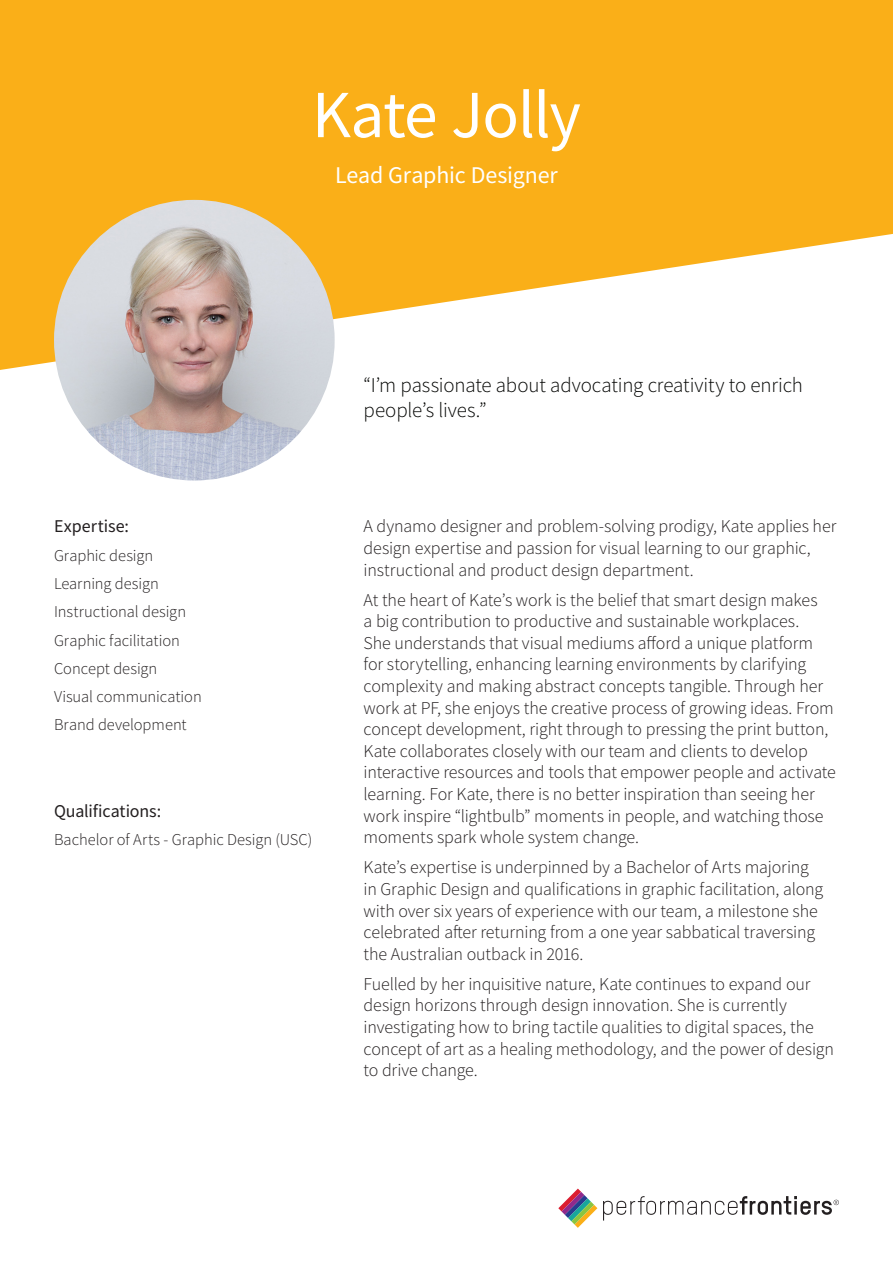
<style>
.page{position:relative;width:893px;height:1263px;background:#fff}
.page>*{position:absolute;margin:0;border:0;box-sizing:border-box;transform-origin:0 0}
.t1{font:67.5px "Source Sans Variable";letter-spacing:.01em;color:#fff}
.t2{font:24px "Source Sans Variable";letter-spacing:.015em;color:#fff}
.t3{font:21px/25.2px "Source Sans Variable";letter-spacing:-.005em;color:#040503}
.t4{font:18px/21.6px "Source Sans Variable";letter-spacing:-.005em;color:#231f20}
.t5{font:18px "Source Sans Variable";letter-spacing:.015em;color:#231f20}
.t6{font:18px "Source Sans Variable";letter-spacing:.03em;color:#231f20}
.t7{font:16.5px "Source Sans Variable";color:#231f20}
</style>
<div class="page">
<svg style="left:0;top:0;width:893px;height:370px;fill:#faaf18"></svg>
<img style="left:54px;top:200px;width:281px;height:280px;border-radius:140px">
<svg style="left:558px;top:1188px;width:39px;height:40px"></svg>
<svg style="left:603px;top:1196px;width:236px;height:24px"></svg>
<p class="t1" style="left:312px;top:74px;width:268px">Kate Jolly</p>
<p class="t2" style="left:335px;top:160px;width:223px">Lead Graphic Designer</p>
<p class="t6" style="left:54px;top:515px;width:76px">Expertise:</p>
<p class="t7" style="left:54px;top:545px;width:101px">Graphic design</p>
<p class="t7" style="left:54px;top:573px;width:106px">Learning design</p>
<p class="t7" style="left:54px;top:602px;width:134px">Instructional design</p>
<p class="t7" style="left:54px;top:630px;width:127px">Graphic facilitation</p>
<p class="t7" style="left:54px;top:658px;width:105px">Concept design</p>
<p class="t7" style="left:54px;top:687px;width:149px">Visual communication</p>
<p class="t7" style="left:54px;top:715px;width:134px">Brand development</p>
<p class="t5" style="left:54px;top:800px;width:108px">Qualifications:</p>
<p class="t7" style="left:54px;top:830px;width:260px">Bachelor of Arts - Graphic Design (USC)</p>
<p class="t3" style="left:364px;top:372px;width:441px">“I’m passionate about advocating creativity to enrich people’s lives.”</p>
<p class="t4" style="left:364px;top:516px;width:474px">A dynamo designer and problem-solving prodigy, Kate applies her design expertise and passion for visual learning to our graphic, instructional and product design department.</p>
<p class="t4" style="left:364px;top:589px;width:474px">At the heart of Kate’s work is the belief that smart design makes<br>a big contribution to productive and sustainable workplaces.<br>She understands that visual mediums afford a unique platform for storytelling, enhancing learning environments by clarifying complexity and making abstract concepts tangible. Through her work at PF, she enjoys the creative process of growing ideas. From concept development, right through to pressing the print button, Kate collaborates closely with our team and clients to develop interactive resources and tools that empower people and activate learning. For Kate, there is no better inspiration than seeing her work inspire “lightbulb” moments in people, and watching those moments spark whole system change.</p>
<p class="t4" style="left:364px;top:857px;width:461px">Kate’s expertise is underpinned by a Bachelor of Arts majoring in Graphic Design and qualifications in graphic facilitation, along with over six years of experience with our team, a milestone she celebrated after returning from a one year sabbatical traversing the Australian outback in 2016.</p>
<p class="t4" style="left:364px;top:973px;width:472px">Fuelled by her inquisitive nature, Kate continues to expand our design horizons through design innovation. She is currently investigating how to bring tactile qualities to digital spaces, the concept of art as a healing methodology, and the power of design to drive change.</p>
</div>
